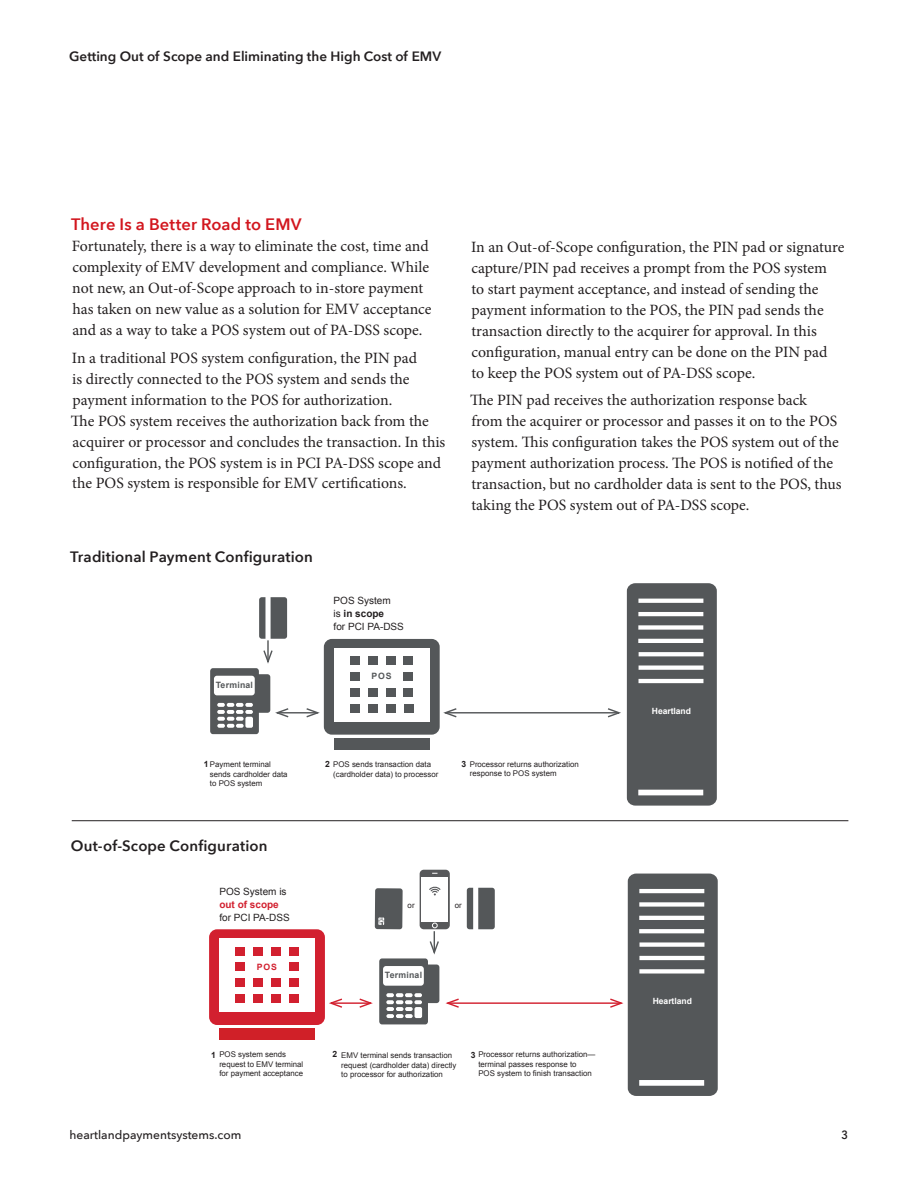
<style>
.page{position:relative;width:918px;height:1188px;background:#fff}
.page>*{position:absolute;margin:0;border:0;box-sizing:border-box;transform-origin:0 0}
.t1{font:600 16.5px "Avenir Next";letter-spacing:.005em;color:#d2161e}
.t2{font:15.75px/21px "Minion Pro";color:#231f20}
.t3{font:600 15px "Avenir Next";letter-spacing:.01em;color:#231f20}
.t4{font:600 13.5px "Avenir Next";color:#231f20}
.t5{font:500 12px "Avenir Next";color:#231f20}
.t6{font:600 12px "Avenir Next";color:#231f20;scale:.9 1}
.t7{font:10.05px/12.9px "Arial";color:#231f20}
.t8{font:700 10.05px "Arial";color:#d2202f}
.t9{font:700 8.7px "Arial";letter-spacing:.025em;color:#545759}
.t10{font:700 8.7px "Arial";color:#d2202f}
.t11{font:700 8.55px "Arial";letter-spacing:-.005em;color:#fff}
.t12{font:700 8.55px "Arial";color:#231f20}
.t13{font:7.8px/9.4px "Arial";color:#231f20}
.s1{font-weight:700}
.s2{font-weight:700;font-size:8.55px}
</style>
<div class="page">
<hr style="left:445px;top:712px;width:174px;height:2px;background:#545759">
<svg style="left:443px;top:708px;width:15px;height:10px"></svg>
<svg style="left:606px;top:708px;width:15px;height:10px"></svg>
<hr style="left:277px;top:712px;width:41px;height:2px;background:#545759">
<svg style="left:275px;top:708px;width:15px;height:10px"></svg>
<svg style="left:305px;top:708px;width:15px;height:10px"></svg>
<div style="left:324px;top:639px;width:116px;height:96px;background:#545759;border-radius:8px"></div>
<div style="left:334px;top:648px;width:96px;height:74px;background:#fff"></div>
<div style="left:334px;top:738px;width:96px;height:11px;background:#545759"></div>
<div style="left:350px;top:656px;width:10px;height:9px;background:#545759"></div>
<div style="left:368px;top:656px;width:9px;height:9px;background:#545759"></div>
<div style="left:386px;top:656px;width:9px;height:9px;background:#545759"></div>
<div style="left:404px;top:656px;width:9px;height:9px;background:#545759"></div>
<div style="left:350px;top:672px;width:10px;height:9px;background:#545759"></div>
<div style="left:404px;top:672px;width:9px;height:9px;background:#545759"></div>
<div style="left:350px;top:688px;width:10px;height:9px;background:#545759"></div>
<div style="left:368px;top:688px;width:9px;height:9px;background:#545759"></div>
<div style="left:386px;top:688px;width:9px;height:9px;background:#545759"></div>
<div style="left:404px;top:688px;width:9px;height:9px;background:#545759"></div>
<div style="left:350px;top:704px;width:10px;height:8px;background:#545759"></div>
<div style="left:368px;top:704px;width:9px;height:8px;background:#545759"></div>
<div style="left:386px;top:704px;width:9px;height:8px;background:#545759"></div>
<div style="left:404px;top:704px;width:9px;height:8px;background:#545759"></div>
<div style="left:627px;top:583px;width:90px;height:223px;background:#545759;border-radius:8px"></div>
<svg style="left:638px;top:599px;width:65px;height:4px"></svg>
<hr style="left:638px;top:612px;width:65px;height:4px;background:#fff">
<div style="left:638px;top:625px;width:65px;height:5px;background:#fff"></div>
<hr style="left:638px;top:639px;width:65px;height:4px;background:#fff">
<svg style="left:639px;top:652px;width:65px;height:4px"></svg>
<div style="left:639px;top:665px;width:65px;height:5px;background:#fff"></div>
<hr style="left:639px;top:679px;width:64px;height:4px;background:#fff">
<div style="left:638px;top:790px;width:65px;height:5px;background:#fff"></div>
<hr style="left:267px;top:640px;width:2px;height:22px;background:#545759">
<svg style="left:263px;top:649px;width:10px;height:15px"></svg>
<svg style="left:259px;top:597px;width:6px;height:42px"></svg>
<svg style="left:271px;top:597px;width:16px;height:42px"></svg>
<div style="left:210px;top:668px;width:49px;height:66px;background:#545759;border-radius:3px"></div>
<div style="left:214px;top:676px;width:41px;height:19px;background:#fff;border-radius:3px"></div>
<svg style="left:217px;top:703px;width:36px;height:25px"></svg>
<div style="left:255px;top:674px;width:15px;height:39px;background:#545759;border-radius:3px"></div>
<hr style="left:448px;top:1002px;width:173px;height:2px;background:#d2202f">
<svg style="left:445px;top:998px;width:15px;height:10px"></svg>
<svg style="left:609px;top:998px;width:15px;height:10px"></svg>
<div style="left:209px;top:929px;width:116px;height:96px;background:#d2202f;border-radius:8px"></div>
<div style="left:219px;top:938px;width:96px;height:74px;background:#fff"></div>
<div style="left:219px;top:1028px;width:96px;height:12px;background:#d02028"></div>
<div style="left:236px;top:947px;width:9px;height:9px;background:#d2202f"></div>
<div style="left:254px;top:947px;width:9px;height:9px;background:#d2202f"></div>
<div style="left:271px;top:947px;width:9px;height:9px;background:#d2202f"></div>
<div style="left:289px;top:947px;width:9px;height:9px;background:#d2202f"></div>
<div style="left:236px;top:963px;width:9px;height:8px;background:#d2202f"></div>
<div style="left:289px;top:963px;width:9px;height:8px;background:#d2202f"></div>
<div style="left:236px;top:978px;width:9px;height:9px;background:#d2202f"></div>
<div style="left:254px;top:978px;width:9px;height:9px;background:#d2202f"></div>
<div style="left:271px;top:978px;width:9px;height:9px;background:#d2202f"></div>
<div style="left:289px;top:978px;width:9px;height:9px;background:#d2202f"></div>
<div style="left:236px;top:994px;width:9px;height:9px;background:#d2202f"></div>
<div style="left:254px;top:994px;width:9px;height:9px;background:#d2202f"></div>
<div style="left:271px;top:994px;width:9px;height:9px;background:#d2202f"></div>
<div style="left:289px;top:994px;width:9px;height:9px;background:#d2202f"></div>
<div style="left:628px;top:874px;width:90px;height:222px;background:#545759;border-radius:8px"></div>
<hr style="left:639px;top:889px;width:65px;height:4px;background:#fff">
<div style="left:639px;top:902px;width:65px;height:5px;background:#fff"></div>
<hr style="left:639px;top:916px;width:65px;height:4px;background:#fff">
<svg style="left:639px;top:929px;width:65px;height:4px"></svg>
<div style="left:640px;top:942px;width:64px;height:5px;background:#fff"></div>
<hr style="left:639px;top:956px;width:65px;height:4px;background:#fff">
<div style="left:639px;top:969px;width:65px;height:5px;background:#fff"></div>
<div style="left:639px;top:1080px;width:65px;height:6px;background:#fff"></div>
<div style="left:379px;top:958px;width:49px;height:66px;background:#545759;border-radius:3px"></div>
<div style="left:383px;top:966px;width:41px;height:20px;background:#fff;border-radius:3px"></div>
<svg style="left:386px;top:993px;width:36px;height:25px"></svg>
<div style="left:424px;top:965px;width:15px;height:38px;background:#545759;border-radius:3px"></div>
<hr style="left:331px;top:1002px;width:40px;height:2px;background:#d2202f">
<svg style="left:329px;top:998px;width:15px;height:10px"></svg>
<svg style="left:358px;top:998px;width:15px;height:10px"></svg>
<svg style="left:467px;top:888px;width:28px;height:41px"></svg>
<div style="left:375px;top:888px;width:28px;height:41px;background:#545759;border-radius:3px"></div>
<svg style="left:378px;top:917px;width:6px;height:8px"></svg>
<div style="left:420px;top:870px;width:30px;height:59px;background:#57585a;border-radius:4px"></div>
<div style="left:421px;top:877px;width:27px;height:45px;background:#fff"></div>
<svg style="left:429px;top:886px;width:12px;height:9px"></svg>
<svg style="left:428px;top:923px;width:12px;height:32px"></svg>
<hr style="left:72px;top:820px;width:776px;height:1px;background:#231f20">
<p class="t4" style="left:69px;top:48px;width:374px">Getting Out of Scope and Eliminating the High Cost of EMV</p>
<p class="t1" style="left:71px;top:214px;width:232px">There Is a Better Road to EMV</p>
<p class="t2" style="left:72px;top:235px;width:361px">Fortunately, there is a way to eliminate the cost, time and complexity of EMV development and compliance. While not new, an Out-of-Scope approach to in-store payment has taken on new value as a solution for EMV acceptance and as a way to take a POS system out of PA-DSS scope.</p>
<p class="t2" style="left:71px;top:347px;width:376px">In a traditional POS system configuration, the PIN pad<br>is directly connected to the POS system and sends the payment information to the POS for authorization.<br>The POS system receives the authorization back from the acquirer or processor and concludes the transaction. In this configuration, the POS system is in PCI PA-DSS scope and the POS system is responsible for EMV certifications.</p>
<p class="t3" style="left:70px;top:548px;width:244px">Traditional Payment Configuration</p>
<p class="t9" style="left:216px;top:679px;width:39px">Terminal</p>
<p class="t7" style="left:334px;top:595px;width:72px">POS System<br>is <span class="s1">in scope<br></span>for PCI PA-DSS</p>
<p class="t9" style="left:372px;top:671px;width:22px">POS</p>
<p class="t2" style="left:471px;top:236px;width:375px">In an Out-of-Scope configuration, the PIN pad or signature capture/PIN pad receives a prompt from the POS system<br>to start payment acceptance, and instead of sending the payment information to the POS, the PIN pad sends the transaction directly to the acquirer for approval. In this configuration, manual entry can be done on the PIN pad<br>to keep the POS system out of PA-DSS scope.</p>
<p class="t2" style="left:470px;top:390px;width:373px">The PIN pad receives the authorization response back from the acquirer or processor and passes it on to the POS system. This configuration takes the POS system out of the payment authorization process. The POS is notified of the transaction, but no cardholder data is sent to the POS, thus taking the POS system out of PA-DSS scope.</p>
<p class="t11" style="left:652px;top:705px;width:41px">Heartland</p>
<p class="t13" style="left:210px;top:760px;width:79px;text-indent:-6px"><span class="s2">1</span> Payment terminal sends cardholder data to POS system</p>
<p class="t13" style="left:333px;top:760px;width:107px;text-indent:-8px"><span class="s2">2</span> POS sends transaction data (cardholder data) to processor</p>
<p class="t13" style="left:470px;top:760px;width:111px;text-indent:-8px"><span class="s2">3</span> Processor returns authorization response to POS system</p>
<p class="t3" style="left:71px;top:836px;width:198px">Out-of-Scope Configuration</p>
<p class="t7" style="left:219px;top:885px;width:69px">POS System is</p>
<p class="t8" style="left:219px;top:898px;width:61px">out of scope</p>
<p class="t7" style="left:219px;top:911px;width:72px">for PCI PA-DSS</p>
<p class="t10" style="left:257px;top:961px;width:22px">POS</p>
<p class="t13" style="left:408px;top:901px;width:8px">or</p>
<p class="t13" style="left:455px;top:901px;width:8px">or</p>
<p class="t9" style="left:385px;top:970px;width:39px">Terminal</p>
<p class="t12" style="left:332px;top:1048px;width:6px">2</p>
<p class="t13" style="left:219px;top:1050px;width:86px;text-indent:-8px"><span class="s2">1</span> POS system sends request to EMV terminal for payment acceptance</p>
<p class="t13" style="left:341px;top:1051px;width:117px">EMV terminal sends transaction request (cardholder data) directly to processor for authorization</p>
<p class="t13" style="left:478px;top:1050px;width:118px;text-indent:-7px"><span class="s2">3</span> Processor returns authorization— terminal passes response to<br>POS system to finish transaction</p>
<p class="t11" style="left:653px;top:995px;width:41px">Heartland</p>
<p class="t5" style="left:69px;top:1128px;width:174px">heartlandpaymentsystems.com</p>
<p class="t6" style="left:842px;top:1128px;width:9px">3</p>
</div>
